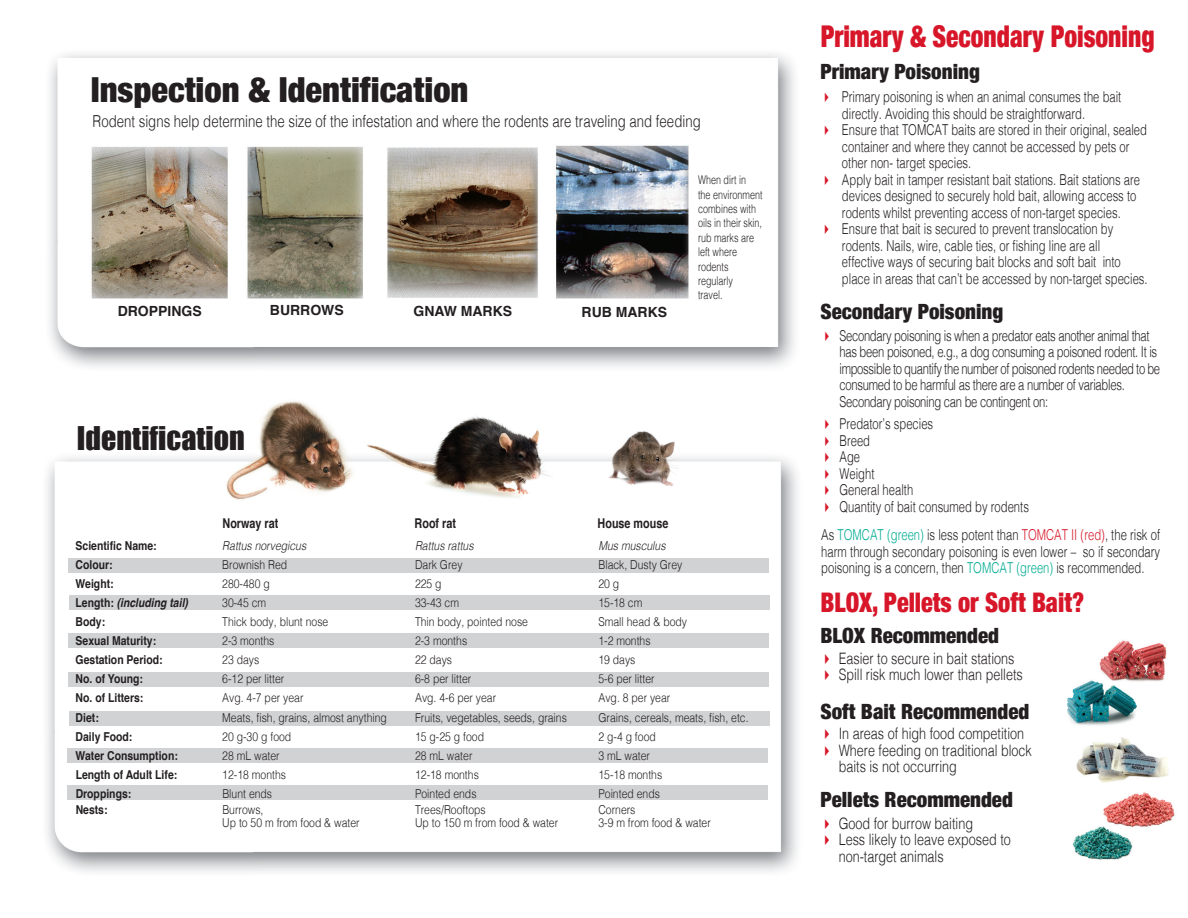
<style>
.page{position:relative;width:1188px;height:918px;background:#fff}
.page>*{position:absolute;margin:0;border:0;box-sizing:border-box;transform-origin:0 0}
.t1{font:900 condensed 34.5px "Helvetica Neue";color:#231f20}
.t2{font:900 condensed 30px "Helvetica Neue";color:#d71729;scale:.85 1}
.t3{font:30px "Impact";color:#231f20}
.t4{font:900 condensed 27px "Helvetica Neue";color:#d71729;scale:.9 1}
.t5{font:900 condensed 21px "Helvetica Neue";color:#231f20}
.t6{font:300 16.5px "Helvetica";color:#231f20;scale:.8 1}
.t7{font:300 15.75px/16.5px "Helvetica";color:#231f20;scale:.8 1}
.t8{font:300 15px/16.5px "Helvetica";color:#231f20;scale:.75 1}
.t9{font:300 15px/16.5px "Helvetica";letter-spacing:-.025em;color:#231f20;scale:.75 1}
.t10{font:700 13.95px "Helvetica";color:#231f20}
.t11{font:700 13.5px "Helvetica";color:#231f20;scale:.8 1}
.t12{font:300 12.3px "Helvetica";color:#231f20;scale:.85 1}
.t13{font:700 12.3px "Helvetica";color:#231f20;scale:.85 1}
.t14{font:italic 300 12.3px "Helvetica";color:#231f20;scale:.85 1}
.t15{font:italic 700 12.3px "Helvetica";color:#231f20;scale:.85 1}
.t16{font:300 12px/14.4px "Helvetica";color:#231f20;scale:.75 1}
.s1{font-style:normal}
.s2{color:#d71729}
.s3{color:#00ab91}
</style>
<div class="page">
<img style="left:47px;top:53px;width:1128px;height:819px">
<div style="left:69px;top:595px;width:701px;height:15px;background:#d1d2d4"></div>
<div style="left:68px;top:558px;width:701px;height:15px;background:#d1d2d4"></div>
<div style="left:68px;top:633px;width:701px;height:15px;background:#d1d2d4"></div>
<div style="left:68px;top:672px;width:701px;height:15px;background:#d1d2d4"></div>
<div style="left:69px;top:711px;width:701px;height:15px;background:#d1d2d4"></div>
<div style="left:67px;top:749px;width:701px;height:14px;background:#d1d2d4"></div>
<div style="left:67px;top:786px;width:700px;height:14px;background:#d1d2d4"></div>
<h1 class="t1" style="left:91px;top:68px;width:379px">Inspection &amp; Identification</h1>
<p class="t6" style="left:93px;top:114px;width:762px">Rodent signs help determine the size of the infestation and where the rodents are traveling and feeding</p>
<p class="t10" style="left:118px;top:305px;width:85px">DROPPINGS</p>
<p class="t10" style="left:270px;top:304px;width:75px">BURROWS</p>
<p class="t10" style="left:413px;top:305px;width:100px">GNAW MARKS</p>
<p class="t10" style="left:582px;top:306px;width:87px">RUB MARKS</p>
<p class="t16" style="left:698px;top:174px;width:88px">When dirt in<br>the environment combines with oils in their skin, rub marks are left where rodents regularly<br>travel.</p>
<h2 class="t3" style="left:77px;top:419px;width:169px">Identification</h2>
<p class="t11" style="left:223px;top:518px;width:71px">Norway rat</p>
<p class="t11" style="left:415px;top:518px;width:53px">Roof rat</p>
<p class="t11" style="left:598px;top:518px;width:90px">House mouse</p>
<p class="t13" style="left:76px;top:540px;width:97px">Scientific Name:</p>
<p class="t14" style="left:222px;top:540px;width:100px">Rattus norvegicus</p>
<p class="t14" style="left:415px;top:540px;width:70px">Rattus rattus</p>
<p class="t14" style="left:598px;top:540px;width:81px">Mus musculus</p>
<p class="t13" style="left:76px;top:559px;width:45px">Colour:</p>
<p class="t12" style="left:222px;top:559px;width:78px">Brownish Red</p>
<p class="t12" style="left:415px;top:559px;width:57px">Dark Grey</p>
<p class="t12" style="left:598px;top:559px;width:100px">Black, Dusty Grey</p>
<p class="t13" style="left:76px;top:578px;width:46px">Weight:</p>
<p class="t12" style="left:222px;top:578px;width:57px">280-480 g</p>
<p class="t12" style="left:415px;top:578px;width:33px">225 g</p>
<p class="t12" style="left:598px;top:578px;width:26px">20 g</p>
<p class="t15" style="left:76px;top:597px;width:134px"><span class="s1">Length:</span> (including tail)</p>
<p class="t12" style="left:222px;top:597px;width:53px">30-45 cm</p>
<p class="t12" style="left:415px;top:597px;width:53px">33-43 cm</p>
<p class="t12" style="left:598px;top:597px;width:53px">15-18 cm</p>
<p class="t13" style="left:76px;top:617px;width:36px">Body:</p>
<p class="t12" style="left:222px;top:617px;width:126px">Thick body, blunt nose</p>
<p class="t12" style="left:415px;top:617px;width:135px">Thin body, pointed nose</p>
<p class="t12" style="left:598px;top:617px;width:106px">Small head &amp; body</p>
<p class="t13" style="left:76px;top:636px;width:96px">Sexual Maturity:</p>
<p class="t12" style="left:222px;top:636px;width:63px">2-3 months</p>
<p class="t12" style="left:415px;top:636px;width:63px">2-3 months</p>
<p class="t12" style="left:598px;top:636px;width:63px">1-2 months</p>
<p class="t13" style="left:76px;top:655px;width:104px">Gestation Period:</p>
<p class="t12" style="left:222px;top:655px;width:45px">23 days</p>
<p class="t12" style="left:415px;top:655px;width:45px">22 days</p>
<p class="t12" style="left:598px;top:655px;width:45px">19 days</p>
<p class="t13" style="left:76px;top:674px;width:81px">No. of Young:</p>
<p class="t12" style="left:222px;top:674px;width:74px">6-12 per litter</p>
<p class="t12" style="left:415px;top:674px;width:68px">6-8 per litter</p>
<p class="t12" style="left:598px;top:674px;width:68px">5-6 per litter</p>
<p class="t13" style="left:76px;top:693px;width:81px">No. of Litters:</p>
<p class="t12" style="left:222px;top:693px;width:97px">Avg. 4-7 per year</p>
<p class="t12" style="left:415px;top:693px;width:97px">Avg. 4-6 per year</p>
<p class="t12" style="left:598px;top:693px;width:86px">Avg. 8 per year</p>
<p class="t13" style="left:76px;top:712px;width:29px">Diet:</p>
<p class="t12" style="left:222px;top:712px;width:195px">Meats, fish, grains, almost anything</p>
<p class="t12" style="left:415px;top:712px;width:180px">Fruits, vegetables, seeds, grains</p>
<p class="t12" style="left:598px;top:712px;width:178px">Grains, cereals, meats, fish, etc.</p>
<p class="t13" style="left:76px;top:731px;width:68px">Daily Food:</p>
<p class="t12" style="left:222px;top:731px;width:83px">20 g-30 g food</p>
<p class="t12" style="left:415px;top:731px;width:83px">15 g-25 g food</p>
<p class="t12" style="left:598px;top:731px;width:69px">2 g-4 g food</p>
<p class="t13" style="left:76px;top:750px;width:122px">Water Consumption:</p>
<p class="t12" style="left:222px;top:750px;width:69px">28 mL water</p>
<p class="t12" style="left:415px;top:750px;width:69px">28 mL water</p>
<p class="t12" style="left:598px;top:750px;width:62px">3 mL water</p>
<p class="t13" style="left:76px;top:769px;width:121px">Length of Adult Life:</p>
<p class="t12" style="left:222px;top:769px;width:77px">12-18 months</p>
<p class="t12" style="left:415px;top:769px;width:77px">12-18 months</p>
<p class="t12" style="left:598px;top:769px;width:77px">15-18 months</p>
<p class="t13" style="left:76px;top:789px;width:67px">Droppings:</p>
<p class="t12" style="left:222px;top:789px;width:60px">Blunt ends</p>
<p class="t12" style="left:415px;top:789px;width:74px">Pointed ends</p>
<p class="t12" style="left:598px;top:789px;width:74px">Pointed ends</p>
<p class="t13" style="left:76px;top:805px;width:39px">Nests:</p>
<p class="t12" style="left:222px;top:805px;width:50px">Burrows,</p>
<p class="t12" style="left:415px;top:805px;width:85px">Trees/Rooftops</p>
<p class="t12" style="left:598px;top:805px;width:45px">Corners</p>
<p class="t12" style="left:222px;top:817px;width:163px">Up to 50 m from food &amp; water</p>
<p class="t12" style="left:415px;top:817px;width:170px">Up to 150 m from food &amp; water</p>
<p class="t12" style="left:598px;top:817px;width:134px">3-9 m from food &amp; water</p>
<h2 class="t2" style="left:821px;top:18px;width:394px">Primary &amp; Secondary Poisoning</h2>
<h3 class="t5" style="left:820px;top:58px;width:161px">Primary Poisoning</h3>
<p class="t8" style="left:842px;top:90px;width:374px;text-indent:-21px"><span class="s2">✔</span> Primary poisoning is when an animal consumes the bait directly. Avoiding this should be straightforward.</p>
<p class="t8" style="left:842px;top:123px;width:408px;text-indent:-21px"><span class="s2">✔</span> Ensure that TOMCAT baits are stored in their original, sealed container and where they cannot be accessed by pets or other non- target species.</p>
<p class="t8" style="left:842px;top:172px;width:399px;text-indent:-21px"><span class="s2">✔</span> Apply bait in tamper resistant bait stations. Bait stations are devices designed to securely hold bait, allowing access to rodents whilst preventing access of non-target species.</p>
<p class="t8" style="left:842px;top:222px;width:409px;text-indent:-21px"><span class="s2">✔</span> Ensure that bait is secured to prevent translocation by rodents. Nails, wire, cable ties, or fishing line are all<br>effective ways of securing bait blocks and soft bait into place in areas that can’t be accessed by non-target species.</p>
<h3 class="t5" style="left:820px;top:299px;width:184px">Secondary Poisoning</h3>
<p class="t9" style="left:840px;top:329px;width:429px;text-indent:-18px"><span class="s2">✔</span> Secondary poisoning is when a predator eats another animal that has been poisoned, e.g., a dog consuming a poisoned rodent. It is impossible to quantify the number of poisoned rodents needed to be consumed to be harmful as there are a number of variables.<br>Secondary poisoning can be contingent on:</p>
<p class="t8" style="left:821px;top:417px;width:151px"><span class="s2">✔</span> Predator’s species</p>
<p class="t8" style="left:821px;top:434px;width:67px"><span class="s2">✔</span> Breed</p>
<p class="t8" style="left:821px;top:450px;width:53px"><span class="s2">✔</span> Age</p>
<p class="t8" style="left:821px;top:467px;width:72px"><span class="s2">✔</span> Weight</p>
<p class="t8" style="left:821px;top:483px;width:124px"><span class="s2">✔</span> General health</p>
<p class="t8" style="left:821px;top:494px;width:453px;line-height:28.5px"><span class="s2">✔</span> Quantity of bait consumed by rodents<br>As <span class="s3">TOMCAT (green)</span> is less potent than <span class="s2">TOMCAT II (red)</span>, the risk of</p>
<p class="t8" style="left:821px;top:545px;width:453px">harm through secondary poisoning is even lower – so if secondary poisoning is a concern, then <span class="s3">TOMCAT (green)</span> is recommended.</p>
<h3 class="t4" style="left:821px;top:585px;width:294px">BLOX, Pellets or Soft Bait?</h3>
<h3 class="t5" style="left:820px;top:623px;width:180px">BLOX Recommended</h3>
<p class="t7" style="left:820px;top:651px;width:244px"><span class="s2">✔</span> Easier to secure in bait stations</p>
<p class="t7" style="left:820px;top:668px;width:254px"><span class="s2">✔</span> Spill risk much lower than pellets</p>
<h3 class="t5" style="left:820px;top:698px;width:210px">Soft Bait Recommended</h3>
<p class="t7" style="left:820px;top:727px;width:256px"><span class="s2">✔</span> In areas of high food competition</p>
<p class="t7" style="left:839px;top:743px;width:243px;text-indent:-18px"><span class="s2">✔</span> Where feeding on traditional block baits is not occurring</p>
<h3 class="t5" style="left:820px;top:787px;width:194px">Pellets Recommended</h3>
<p class="t7" style="left:820px;top:816px;width:192px"><span class="s2">✔</span> Good for burrow baiting</p>
<p class="t7" style="left:839px;top:833px;width:217px;text-indent:-18px"><span class="s2">✔</span> Less likely to leave exposed to non-target animals</p>
</div>
